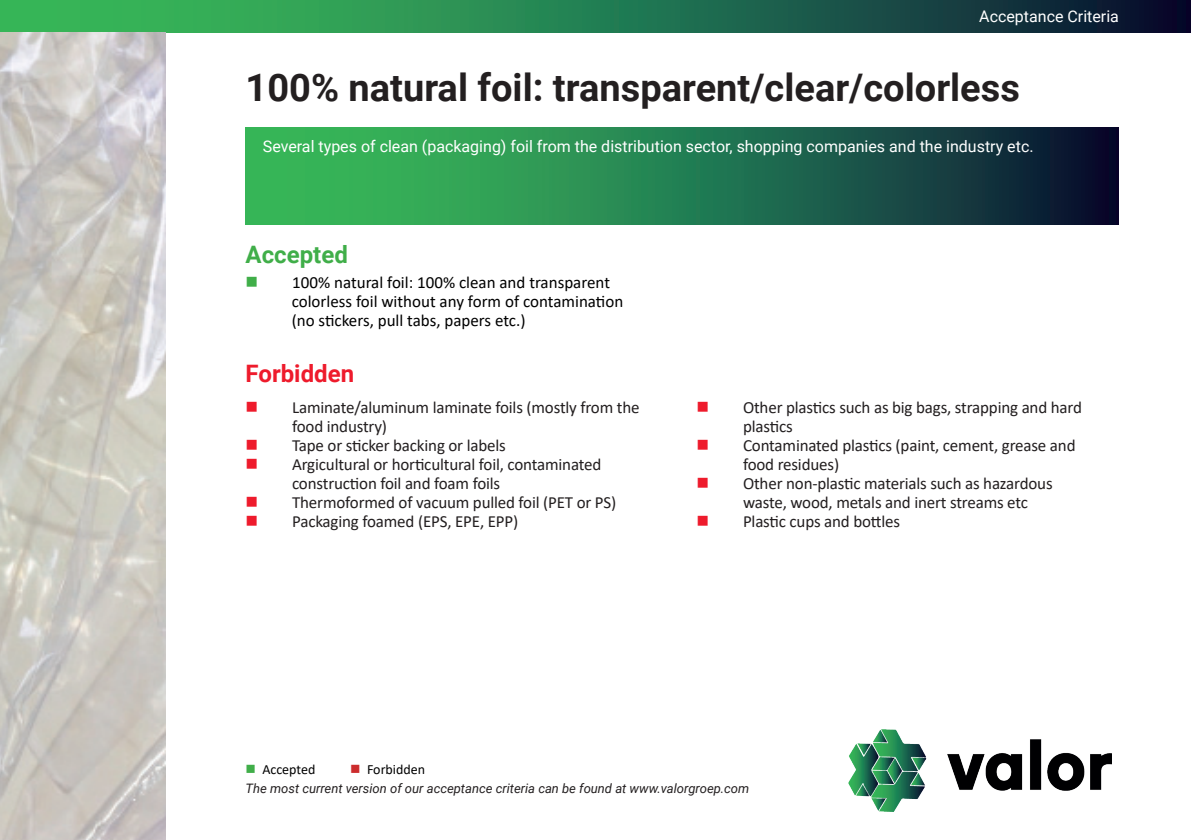
<style>
.page{position:relative;width:1191px;height:840px;background:#fff}
.page>*{position:absolute;margin:0;border:0;box-sizing:border-box;transform-origin:0 0}
.t1{font:700 38px "Roboto";color:#231f20}
.t2{font:700 24px "Roboto";color:#ee1b2c}
.t3{font:700 24px "Roboto";color:#40ae49}
.t4{font:17px/19px "Calibri";letter-spacing:-.01em;color:#231f20}
.t5{font:17px/19px "Calibri";color:#000001}
.t6{font:16px "Roboto";color:#fff}
.t7{font:14px "Calibri";color:#000001}
.t8{font:italic 13px "Roboto";color:#231f20}
.s1{color:#40ae49}
.s2{color:#ee1b2c}
.s3{color:#cc2c2d}
</style>
<div class="page">
<svg style="left:0;top:0;width:1191px;height:33px;background:#24744c"></svg>
<img style="left:848px;top:729px;width:264px;height:82px">
<svg style="left:245px;top:127px;width:874px;height:97px;background:#23744c"></svg>
<img style="left:0;top:33px;width:165px;height:806px">
<p class="t6" style="left:979px;top:5px;width:141px">Acceptance Criteria</p>
<h1 class="t1" style="left:245px;top:60px;width:776px">100% natural foil: transparent/clear/colorless</h1>
<p class="t6" style="left:263px;top:135px;width:772px">Several types of clean (packaging) foil from the distribution sector, shopping companies and the industry etc.</p>
<h2 class="t3" style="left:245px;top:238px;width:104px">Accepted</h2>
<p class="t5" style="left:292px;top:272px;width:333px;text-indent:-46px"><span class="s1">■</span> 100% natural foil: 100% clean and transparent colorless foil without any form of contamination (no stickers, pull tabs, papers etc.)</p>
<h2 class="t2" style="left:245px;top:357px;width:110px">Forbidden</h2>
<p class="t4" style="left:292px;top:397px;width:349px;text-indent:-47px"><span class="s2">■</span> Laminate/aluminum laminate foils (mostly from the food industry)</p>
<p class="t4" style="left:245px;top:435px;width:262px"><span class="s2">■</span> Tape or sticker backing or labels</p>
<p class="t4" style="left:292px;top:454px;width:311px;text-indent:-47px"><span class="s2">■</span> Argicultural or horticultural foil, contaminated construction foil and foam foils</p>
<p class="t4" style="left:245px;top:492px;width:372px"><span class="s2">■</span> Thermoformed of vacuum pulled foil (PET or PS)</p>
<p class="t4" style="left:245px;top:511px;width:274px"><span class="s2">■</span> Packaging foamed (EPS, EPE, EPP)</p>
<p class="t4" style="left:743px;top:397px;width:340px;text-indent:-47px"><span class="s2">■</span> Other plastics such as big bags, strapping and hard plastics</p>
<p class="t4" style="left:743px;top:435px;width:334px;text-indent:-47px"><span class="s2">■</span> Contaminated plastics (paint, cement, grease and food residues)</p>
<p class="t4" style="left:743px;top:473px;width:311px;text-indent:-47px"><span class="s2">■</span> Other non-plastic materials such as hazardous waste, wood, metals and inert streams etc</p>
<p class="t4" style="left:696px;top:511px;width:205px"><span class="s2">■</span> Plastic cups and bottles</p>
<p class="t7" style="left:245px;top:759px;width:71px"><span class="s1">■</span> Accepted</p>
<p class="t7" style="left:350px;top:759px;width:76px"><span class="s3">■</span> Forbidden</p>
<p class="t8" style="left:245px;top:778px;width:505px">The most current version of our acceptance criteria can be found at www.valorgroep.com</p>
</div>
